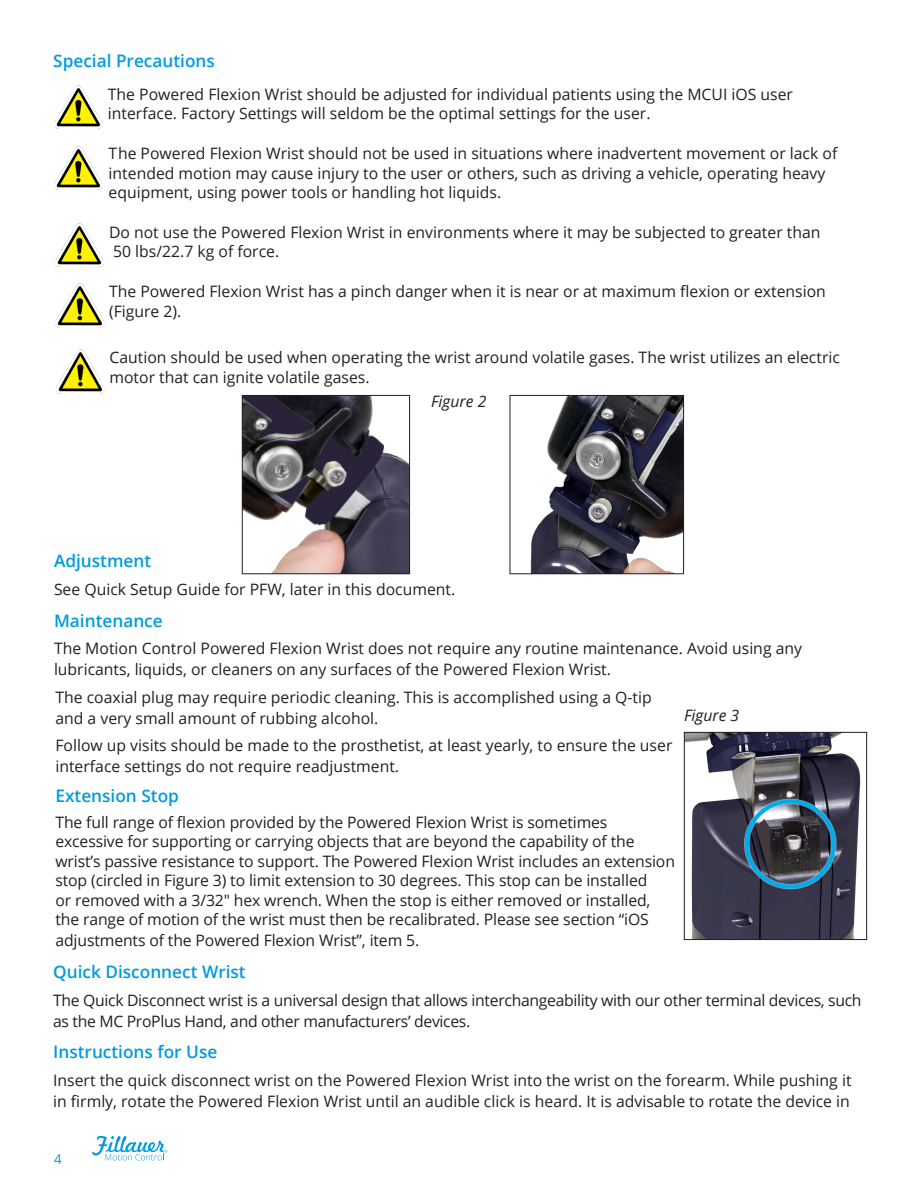
<style>
.page{position:relative;width:918px;height:1188px;background:#fff}
.page>*{position:absolute;margin:0;border:0;box-sizing:border-box;transform-origin:0 0}
.Paragraph_Header_11{font:600 17.25px "Open Sans";color:#009bde}
.Body_Text_10_5{font:15.75px/21px "Open Sans";letter-spacing:-.01em;color:#231f20}
.Body_Text_10_5_Inden{font:15.75px/19.5px "Open Sans";color:#231f20}
.Figure_Text_Italic_1{font:italic 15.75px "Open Sans";color:#231f20}
.t1{font:13.5px "Open Sans";color:#0099d1}
</style>
<div class="page">
<img style="left:54px;top:147px;width:49px;height:43px">
<img style="left:56px;top:284px;width:49px;height:43px">
<img style="left:55px;top:223px;width:49px;height:44px">
<img style="left:244px;top:397px;width:164px;height:175px">
<div style="left:242px;top:395px;width:168px;height:179px;border:1px solid #231f20"></div>
<img style="left:530px;top:397px;width:152px;height:175px">
<div style="left:510px;top:395px;width:174px;height:179px;border:1px solid #231f20"></div>
<img style="left:54px;top:85px;width:49px;height:44px">
<img style="left:686px;top:734px;width:175px;height:204px">
<div style="left:684px;top:732px;width:183px;height:208px;border:1px solid #231f20"></div>
<img style="left:56px;top:350px;width:49px;height:43px">
<svg style="left:92px;top:1136px;width:75px;height:24px"></svg>
<p class="Paragraph_Header_11" style="left:53px;top:49px;width:163px">Special Precautions</p>
<p class="Body_Text_10_5_Inden" style="left:108px;top:84px;width:687px">The Powered Flexion Wrist should be adjusted for individual patients using the MCUI iOS user interface. Factory Settings will seldom be the optimal settings for the user.</p>
<p class="Body_Text_10_5_Inden" style="left:109px;top:143px;width:730px">The Powered Flexion Wrist should not be used in situations where inadvertent movement or lack of intended motion may cause injury to the user or others, such as driving a vehicle, operating heavy equipment, using power tools or handling hot liquids.</p>
<p class="Body_Text_10_5_Inden" style="left:109px;top:222px;width:713px">Do not use the Powered Flexion Wrist in environments where it may be subjected to greater than</p>
<p class="Body_Text_10_5_Inden" style="left:113px;top:242px;width:168px">50 lbs/22.7 kg of force.</p>
<p class="Body_Text_10_5_Inden" style="left:109px;top:281px;width:718px">The Powered Flexion Wrist has a pinch danger when it is near or at maximum flexion or extension (Figure 2).</p>
<p class="Body_Text_10_5_Inden" style="left:109px;top:347px;width:732px">Caution should be used when operating the wrist around volatile gases. The wrist utilizes an electric motor that can ignite volatile gases.</p>
<p class="Figure_Text_Italic_1" style="left:431px;top:391px;width:57px">Figure 2</p>
<p class="Paragraph_Header_11" style="left:54px;top:549px;width:99px">Adjustment</p>
<p class="Body_Text_10_5" style="left:54px;top:579px;width:403px">See Quick Setup Guide for PFW, later in this document.</p>
<p class="Paragraph_Header_11" style="left:54px;top:609px;width:110px">Maintenance</p>
<p class="Body_Text_10_5" style="left:54px;top:638px;width:750px">The Motion Control Powered Flexion Wrist does not require any routine maintenance. Avoid using any lubricants, liquids, or cleaners on any surfaces of the Powered Flexion Wrist.</p>
<p class="Body_Text_10_5" style="left:55px;top:686px;width:598px">The coaxial plug may require periodic cleaning. This is accomplished using a Q-tip and a very small amount of rubbing alcohol.</p>
<p class="Body_Text_10_5" style="left:55px;top:735px;width:618px">Follow up visits should be made to the prosthetist, at least yearly, to ensure the user interface settings do not require readjustment.</p>
<p class="Paragraph_Header_11" style="left:55px;top:784px;width:125px">Extension Stop</p>
<p class="Body_Text_10_5" style="left:55px;top:812px;width:621px;line-height:19.5px">The full range of flexion provided by the Powered Flexion Wrist is sometimes excessive for supporting or carrying objects that are beyond the capability of the wrist’s passive resistance to support. The Powered Flexion Wrist includes an extension stop (circled in Figure 3) to limit extension to 30 degrees. This stop can be installed<br>or removed with a 3/32" hex wrench. When the stop is either removed or installed, the range of motion of the wrist must then be recalibrated. Please see section “iOS</p>
<p class="Body_Text_10_5" style="left:55px;top:930px;width:365px">adjustments of the Powered Flexion Wrist”, item 5.</p>
<p class="Paragraph_Header_11" style="left:53px;top:960px;width:194px">Quick Disconnect Wrist</p>
<p class="Body_Text_10_5" style="left:53px;top:990px;width:810px">The Quick Disconnect wrist is a universal design that allows interchangeability with our other terminal devices, such as the MC ProPlus Hand, and other manufacturers’ devices.</p>
<p class="Paragraph_Header_11" style="left:53px;top:1040px;width:166px">Instructions for Use</p>
<p class="Body_Text_10_5" style="left:53px;top:1069px;width:800px">Insert the quick disconnect wrist on the Powered Flexion Wrist into the wrist on the forearm. While pushing it in firmly, rotate the Powered Flexion Wrist until an audible click is heard. It is advisable to rotate the device in</p>
<p class="Figure_Text_Italic_1" style="left:684px;top:705px;width:57px">Figure 3</p>
<p class="t1" style="left:54px;top:1150px;width:9px">4</p>
</div>
